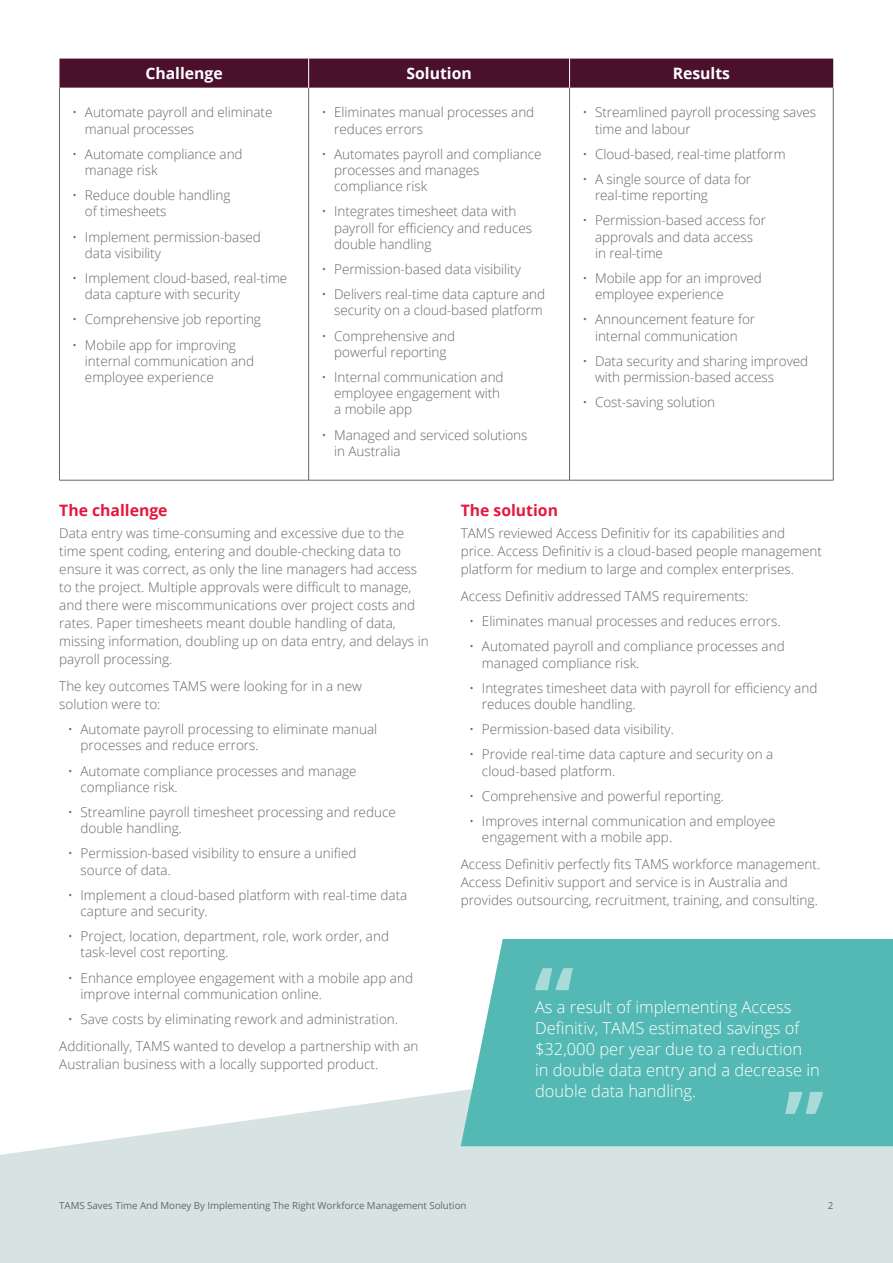
<style>
.page{position:relative;width:893px;height:1263px;background:#fff}
.page>*{position:absolute;margin:0;border:0;box-sizing:border-box;transform-origin:0 0}
.t1{font:300 16.5px/21px "Open Sans";color:#fff}
.t2{font:700 15.75px "Open Sans";color:#fff}
.t3{font:700 15.75px "Open Sans";color:#e5173f}
.t4{font:300 13.5px/16.2px "Open Sans";color:#666767}
.t5{font:9.75px "Open Sans";letter-spacing:-.005em;color:#666767}
</style>
<div class="page">
<svg style="left:0;top:1091px;width:892px;height:172px;background:#dbe6e5"></svg>
<hr style="left:59px;top:88px;width:1px;height:392px;background:#666767">
<hr style="left:308px;top:88px;width:1px;height:392px;background:#666767">
<hr style="left:569px;top:88px;width:1px;height:392px;background:#666767">
<hr style="left:833px;top:88px;width:1px;height:392px;background:#666767">
<hr style="left:59px;top:480px;width:249px;height:1px;background:#666767">
<hr style="left:308px;top:480px;width:261px;height:1px;background:#666767">
<hr style="left:569px;top:480px;width:264px;height:1px;background:#666767">
<div style="left:59px;top:59px;width:774px;height:29px;background:#4b112c"></div>
<div style="left:460px;top:939px;width:432px;height:207px;background:#54b9b4"></div>
<svg style="left:535px;top:968px;width:38px;height:22px"></svg>
<svg style="left:785px;top:1092px;width:37px;height:22px"></svg>
<p class="t2" style="left:145px;top:62px;width:79px">Challenge</p>
<p class="t2" style="left:406px;top:62px;width:67px">Solution</p>
<p class="t2" style="left:672px;top:62px;width:59px">Results</p>
<p class="t4" style="left:85px;top:104px;width:189px;text-indent:-13px">• Automate payroll and eliminate manual processes</p>
<p class="t4" style="left:85px;top:145px;width:159px;text-indent:-13px">• Automate compliance and manage risk</p>
<p class="t4" style="left:85px;top:187px;width:147px;text-indent:-13px">• Reduce double handling of timesheets</p>
<p class="t4" style="left:85px;top:228px;width:177px;text-indent:-13px">• Implement permission-based data visibility</p>
<p class="t4" style="left:85px;top:270px;width:204px;text-indent:-13px">• Implement cloud-based, real-time data capture with security</p>
<p class="t4" style="left:72px;top:311px;width:190px">• Comprehensive job reporting</p>
<p class="t4" style="left:85px;top:336px;width:171px;text-indent:-13px">• Mobile app for improving internal communication and employee experience</p>
<p class="t4" style="left:595px;top:104px;width:222px;text-indent:-13px">• Streamlined payroll processing saves time and labour</p>
<p class="t4" style="left:582px;top:146px;width:205px">• Cloud-based, real-time platform</p>
<p class="t4" style="left:595px;top:171px;width:158px;text-indent:-13px">• A single source of data for real-time reporting</p>
<p class="t4" style="left:595px;top:212px;width:172px;text-indent:-13px">• Permission-based access for approvals and data access in real-time</p>
<p class="t4" style="left:595px;top:270px;width:168px;text-indent:-13px">• Mobile app for an improved employee experience</p>
<p class="t4" style="left:582px;top:311px;width:174px;text-align:center">• Announcement feature for internal communication</p>
<p class="t4" style="left:595px;top:353px;width:214px;text-indent:-13px">• Data security and sharing improved with permission-based access</p>
<p class="t4" style="left:582px;top:394px;width:134px">• Cost-saving solution</p>
<p class="t4" style="left:334px;top:104px;width:202px;text-indent:-13px">• Eliminates manual processes and reduces errors</p>
<p class="t4" style="left:334px;top:145px;width:209px;text-indent:-13px">• Automates payroll and compliance processes and manages compliance risk</p>
<p class="t4" style="left:334px;top:203px;width:199px;text-indent:-13px">• Integrates timesheet data with payroll for efficiency and reduces double handling</p>
<p class="t4" style="left:321px;top:261px;width:201px">• Permission-based data visibility</p>
<p class="t4" style="left:321px;top:286px;width:225px;text-align:right">• Delivers real-time data capture and security on a cloud-based platform</p>
<p class="t4" style="left:321px;top:327px;width:135px;text-align:center">• Comprehensive and powerful reporting</p>
<p class="t4" style="left:334px;top:369px;width:171px;text-indent:-13px">• Internal communication and employee engagement with a mobile app</p>
<p class="t4" style="left:334px;top:426px;width:195px;text-indent:-13px">• Managed and serviced solutions in Australia</p>
<p class="t3" style="left:59px;top:499px;width:110px">The challenge</p>
<p class="t4" style="left:59px;top:524px;width:371px;line-height:18px">Data entry was time-consuming and excessive due to the time spent coding, entering and double-checking data to ensure it was correct, as only the line managers had access to the project. Multiple approvals were difficult to manage, and there were miscommunications over project costs and rates. Paper timesheets meant double handling of data, missing information, doubling up on data entry, and delays in payroll processing.</p>
<p class="t4" style="left:59px;top:677px;width:304px;line-height:18px">The key outcomes TAMS were looking for in a new solution were to:</p>
<p class="t4" style="left:81px;top:721px;width:298px;text-indent:-13px">• Automate payroll processing to eliminate manual processes and reduce errors.</p>
<p class="t4" style="left:81px;top:762px;width:277px;text-indent:-13px">• Automate compliance processes and manage compliance risk.</p>
<p class="t4" style="left:81px;top:804px;width:317px;text-indent:-13px">• Streamline payroll timesheet processing and reduce double handling.</p>
<p class="t4" style="left:81px;top:845px;width:277px;text-indent:-13px">• Permission-based visibility to ensure a unified source of data.</p>
<p class="t4" style="left:81px;top:887px;width:328px;text-indent:-13px">• Implement a cloud-based platform with real-time data capture and security.</p>
<p class="t4" style="left:81px;top:928px;width:310px;text-indent:-13px">• Project, location, department, role, work order, and task-level cost reporting.</p>
<p class="t4" style="left:81px;top:969px;width:334px;text-indent:-13px">• Enhance employee engagement with a mobile app and improve internal communication online.</p>
<p class="t4" style="left:59px;top:1005px;width:361px;line-height:27px;text-indent:9px">• Save costs by eliminating rework and administration.<br>Additionally, TAMS wanted to develop a partnership with an</p>
<p class="t4" style="left:59px;top:1056px;width:320px">Australian business with a locally supported product.</p>
<p class="t3" style="left:460px;top:499px;width:99px">The solution</p>
<p class="t4" style="left:460px;top:524px;width:363px;line-height:18px">TAMS reviewed Access Definitiv for its capabilities and price. Access Definitiv is a cloud-based people management platform for medium to large and complex enterprises.</p>
<p class="t4" style="left:460px;top:588px;width:289px">Access Definitiv addressed TAMS requirements:</p>
<p class="t4" style="left:469px;top:613px;width:313px">• Eliminates manual processes and reduces errors.</p>
<p class="t4" style="left:482px;top:638px;width:304px;text-indent:-13px">• Automated payroll and compliance processes and managed compliance risk.</p>
<p class="t4" style="left:482px;top:680px;width:337px;text-indent:-13px">• Integrates timesheet data with payroll for efficiency and reduces double handling.</p>
<p class="t4" style="left:469px;top:721px;width:206px">• Permission-based data visibility.</p>
<p class="t4" style="left:482px;top:746px;width:293px;text-indent:-13px">• Provide real-time data capture and security on a cloud-based platform.</p>
<p class="t4" style="left:469px;top:788px;width:256px">• Comprehensive and powerful reporting.</p>
<p class="t4" style="left:482px;top:813px;width:295px;text-indent:-13px">• Improves internal communication and employee engagement with a mobile app.</p>
<p class="t4" style="left:460px;top:855px;width:361px;line-height:18px">Access Definitiv perfectly fits TAMS workforce management.<br>Access Definitiv support and service is in Australia and provides outsourcing, recruitment, training, and consulting.</p>
<p class="t1" style="left:535px;top:996px;width:286px">As a result of implementing Access Definitiv, TAMS estimated savings of $32,000 per year due to a reduction<br>in double data entry and a decrease in double data handling.</p>
<p class="t5" style="left:59px;top:1199px;width:409px">TAMS Saves Time And Money By Implementing The Right Workforce Management Solution</p>
<p class="t5" style="left:827px;top:1199px;width:7px">2</p>
</div>
